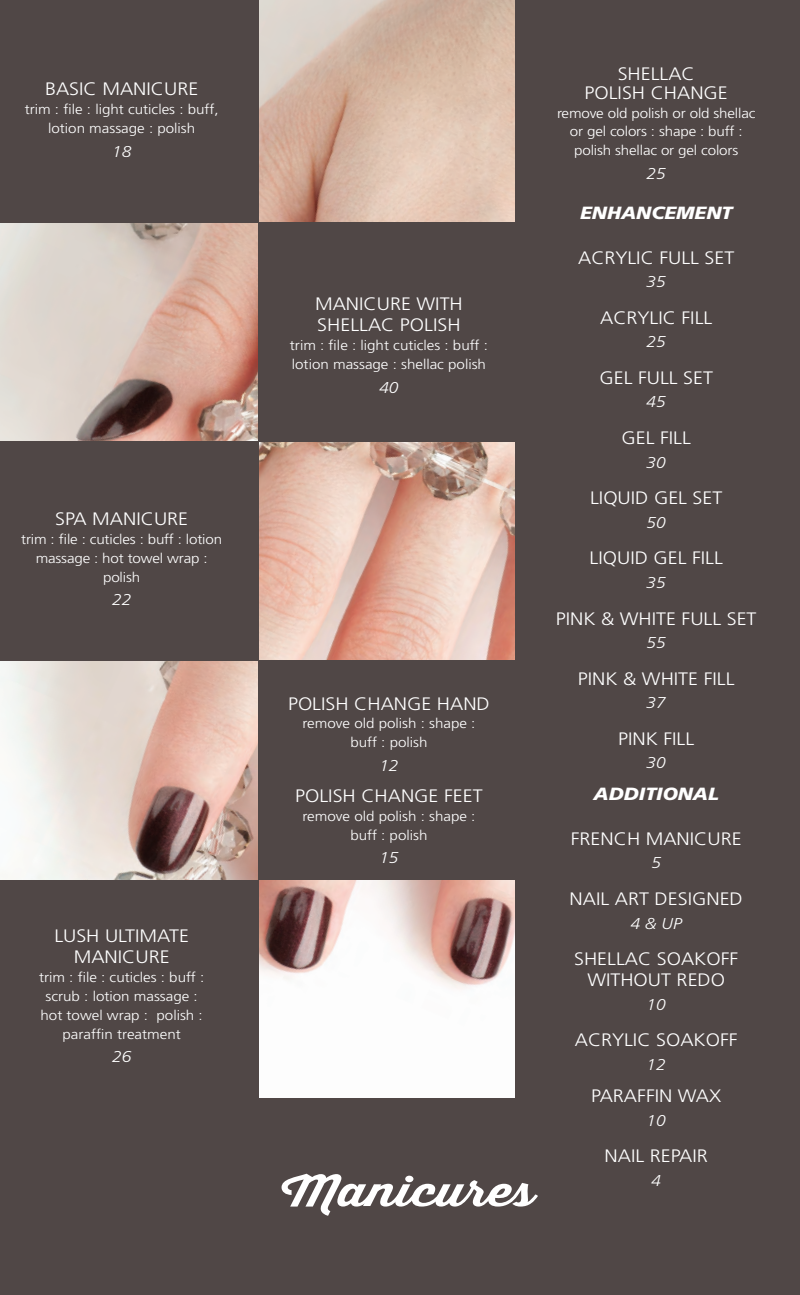
<style>
.page{position:relative;width:800px;height:1295px;background:#fff}
.page>*{position:absolute;margin:0;border:0;box-sizing:border-box;transform-origin:0 0}
.heads{font:700 41.85px "Thirsty Script";color:#fff;scale:1.25 1}
.t1{font:300 18px/20.9px "Frutiger";color:#fff;text-align:center;scale:1.1 1}
.heads-2{font:italic 900 17.55px "Frutiger";color:#fff;scale:1.1 1}
.price2{font:italic 300 15.75px "Frutiger";color:#fff;scale:1.1 1}
.price{font:italic 300 15.75px "Frutiger";color:#fff;scale:1.1 1}
.description{font:300 13.72px/18.9px "Frutiger";color:#fff;text-align:center;scale:1.1 1}
</style>
<div class="page">
<img style="left:0;top:0;width:515px;height:1098px">
<div style="left:515px;top:0;width:284px;height:1112px;background:#504746"></div>
<div style="left:258px;top:660px;width:279px;height:220px;background:#504746"></div>
<div style="left:0;top:880px;width:258px;height:219px;background:#504746"></div>
<div style="left:0;top:0;width:258px;height:222px;background:#504746"></div>
<div style="left:0;top:441px;width:258px;height:219px;background:#504746"></div>
<div style="left:258px;top:222px;width:260px;height:219px;background:#504746"></div>
<div style="left:0;top:1098px;width:799px;height:196px;background:#504746"></div>
<p class="t1" style="left:45px;top:79px;width:141px">BASIC MANICURE</p>
<p class="description" style="left:25px;top:100px;width:178px">trim : file : light cuticles : buff, lotion massage : polish</p>
<p class="price" style="left:112px;top:142px;width:19px">18</p>
<p class="t1" style="left:55px;top:508px;width:122px">SPA MANICURE</p>
<p class="description" style="left:21px;top:530px;width:184px">trim : file : cuticles : buff : lotion massage : hot towel wrap : polish</p>
<p class="price2" style="left:112px;top:591px;width:19px">22</p>
<p class="t1" style="left:54px;top:925px;width:124px">LUSH ULTIMATE<br>MANICURE</p>
<p class="description" style="left:39px;top:967px;width:152px">trim : file : cuticles : buff : scrub : lotion massage : hot towel wrap : polish : paraffin treatment</p>
<p class="price2" style="left:112px;top:1047px;width:19px">26</p>
<p class="t1" style="left:315px;top:294px;width:136px;text-align:left">MANICURE WITH<br>SHELLAC POLISH</p>
<p class="description" style="left:290px;top:336px;width:181px;text-align:left">trim : file : light cuticles : buff : lotion massage : shellac polish</p>
<p class="price2" style="left:379px;top:378px;width:19px">40</p>
<p class="t1" style="left:288px;top:692px;width:185px">POLISH CHANGE HAND</p>
<p class="description" style="left:302px;top:714px;width:159px">remove old polish : shape : buff : polish</p>
<p class="price2" style="left:379px;top:756px;width:19px">12</p>
<p class="t1" style="left:295px;top:785px;width:172px">POLISH CHANGE FEET</p>
<p class="description" style="left:302px;top:806px;width:159px">remove old polish : shape :</p>
<p class="description" style="left:350px;top:825px;width:72px">buff : polish</p>
<p class="price2" style="left:379px;top:848px;width:19px">15</p>
<p class="t1" style="left:617px;top:63px;width:72px">SHELLAC</p>
<p class="t1" style="left:584px;top:82px;width:132px">POLISH CHANGE</p>
<p class="description" style="left:557px;top:103px;width:182px">remove old polish or old shellac or gel colors : shape : buff : polish shellac or gel colors</p>
<p class="price2" style="left:646px;top:164px;width:19px">25</p>
<p class="heads-2" style="left:580px;top:202px;width:140px">ENHANCEMENT</p>
<p class="t1" style="left:578px;top:247px;width:143px">ACRYLIC FULL SET</p>
<p class="price2" style="left:646px;top:273px;width:19px">35</p>
<p class="t1" style="left:600px;top:307px;width:103px">ACRYLIC FILL</p>
<p class="price2" style="left:646px;top:333px;width:19px">25</p>
<p class="t1" style="left:599px;top:367px;width:105px">GEL FULL SET</p>
<p class="price2" style="left:646px;top:393px;width:19px">45</p>
<p class="t1" style="left:621px;top:427px;width:65px">GEL FILL</p>
<p class="price2" style="left:646px;top:453px;width:19px">30</p>
<p class="t1" style="left:590px;top:487px;width:122px">LIQUID GEL SET</p>
<p class="price2" style="left:646px;top:513px;width:19px">50</p>
<p class="t1" style="left:589px;top:547px;width:123px">LIQUID GEL FILL</p>
<p class="price2" style="left:646px;top:573px;width:19px">35</p>
<p class="t1" style="left:556px;top:608px;width:184px">PINK &amp; WHITE FULL SET</p>
<p class="price2" style="left:646px;top:633px;width:19px">55</p>
<p class="t1" style="left:578px;top:668px;width:144px">PINK &amp; WHITE FILL</p>
<p class="price2" style="left:646px;top:693px;width:19px">37</p>
<p class="t1" style="left:618px;top:728px;width:71px">PINK FILL</p>
<p class="price2" style="left:646px;top:754px;width:19px">30</p>
<p class="heads-2" style="left:593px;top:783px;width:115px">ADDITIONAL</p>
<p class="t1" style="left:570px;top:828px;width:157px">FRENCH MANICURE</p>
<p class="price2" style="left:651px;top:853px;width:10px">5</p>
<p class="t1" style="left:569px;top:888px;width:159px">NAIL ART DESIGNED</p>
<p class="price2" style="left:630px;top:914px;width:48px">4 &amp; UP</p>
<p class="t1" style="left:574px;top:948px;width:151px">SHELLAC SOAKOFF</p>
<p class="t1" style="left:587px;top:969px;width:127px">WITHOUT REDO</p>
<p class="price2" style="left:646px;top:995px;width:19px">10</p>
<p class="t1" style="left:574px;top:1029px;width:149px">ACRYLIC SOAKOFF</p>
<p class="price2" style="left:646px;top:1055px;width:19px">12</p>
<p class="t1" style="left:591px;top:1085px;width:120px">PARAFFIN WAX</p>
<p class="price2" style="left:646px;top:1111px;width:19px">10</p>
<p class="t1" style="left:604px;top:1145px;width:95px">NAIL REPAIR</p>
<p class="heads" style="left:281px;top:1159px;width:204px">Manicures</p>
<p class="price2" style="left:651px;top:1171px;width:10px">4</p>
</div>
